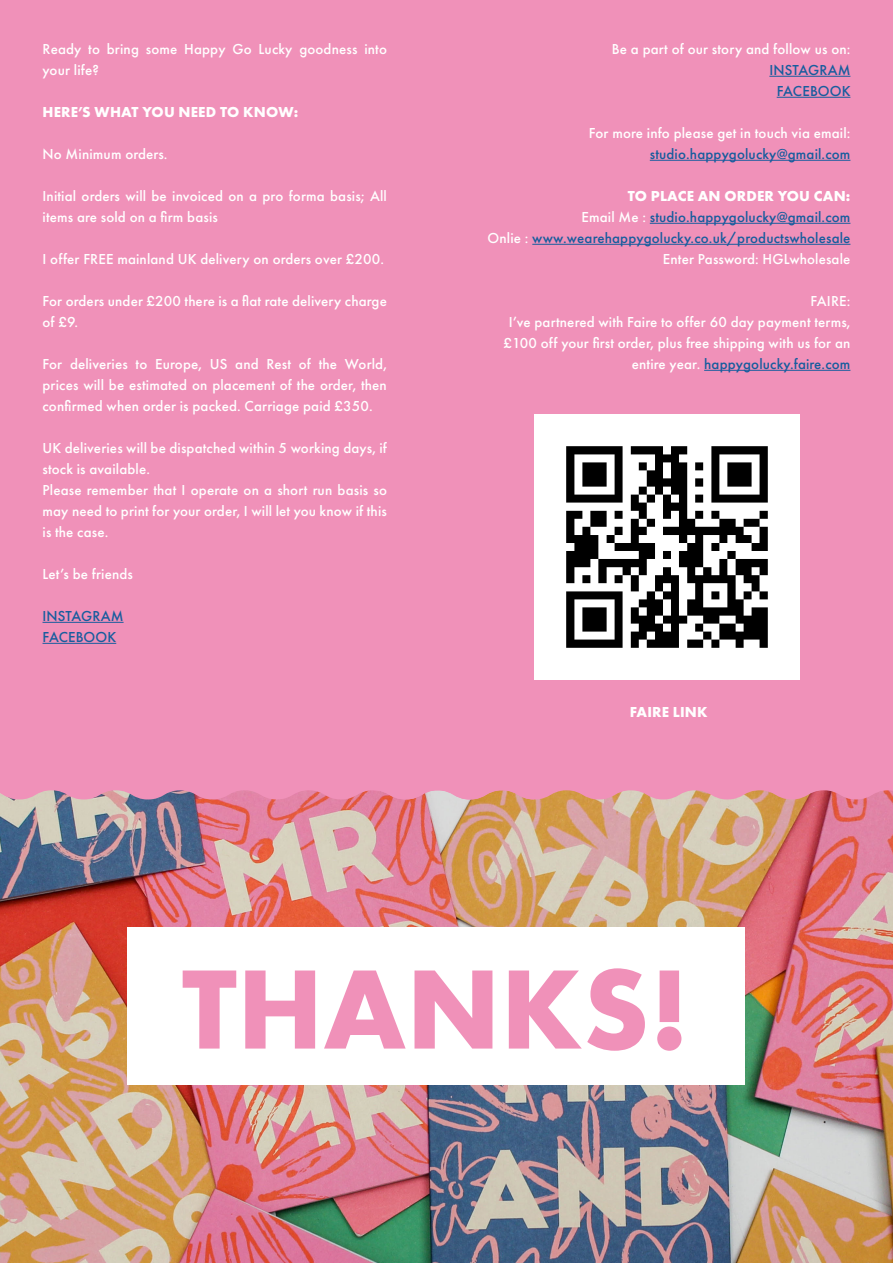
<style>
.page{position:relative;width:893px;height:1263px;background:#fff}
.page>*{position:absolute;margin:0;border:0;box-sizing:border-box;transform-origin:0 0}
.t1{font:700 103.5px "Futura";color:#f091b9}
.t2{font:500 15px/21px "Futura PT";letter-spacing:.01em;color:#fff}
.t3{font:500 15px/21px "Futura PT";letter-spacing:.01em;color:#175d9e;text-align:right}
.t4{font:700 15px "Futura PT";letter-spacing:.01em;color:#fff}
.s1{color:#fff}
.s2{color:#175d9e}
</style>
<div class="page">
<img style="left:0;top:799px;width:893px;height:464px">
<div style="left:127px;top:927px;width:617px;height:157px;background:#fff"></div>
<div style="left:0;top:0;width:893px;height:783px;background:#f091b9"></div>
<svg style="left:536px;top:783px;width:357px;height:16px;background:#e892a6"></svg>
<svg style="left:0;top:783px;width:536px;height:16px;background:#e491b0"></svg>
<hr style="left:43px;top:622px;width:81px;height:1px;background:#175d9e">
<hr style="left:43px;top:643px;width:73px;height:1px;background:#175d9e">
<hr style="left:769px;top:76px;width:81px;height:1px;background:#175d9e">
<hr style="left:777px;top:97px;width:73px;height:1px;background:#175d9e">
<hr style="left:650px;top:160px;width:200px;height:1px;background:#175d9e">
<hr style="left:650px;top:223px;width:200px;height:1px;background:#175d9e">
<hr style="left:532px;top:244px;width:318px;height:1px;background:#175d9e">
<hr style="left:704px;top:370px;width:146px;height:1px;background:#175d9e">
<img style="left:534px;top:414px;width:265px;height:266px">
<p class="t2" style="left:43px;top:38px;width:346px">Ready to bring some Happy Go Lucky goodness into your life?</p>
<p class="t4" style="left:43px;top:102px;width:257px">HERE’S WHAT YOU NEED TO KNOW:</p>
<p class="t2" style="left:43px;top:143px;width:127px">No Minimum orders.</p>
<p class="t2" style="left:43px;top:185px;width:346px">Initial orders will be invoiced on a pro forma basis; All items are sold on a firm basis</p>
<p class="t2" style="left:43px;top:248px;width:343px">I offer FREE mainland UK delivery on orders over £200.</p>
<p class="t2" style="left:43px;top:290px;width:346px">For orders under £200 there is a flat rate delivery charge of £9.</p>
<p class="t2" style="left:43px;top:353px;width:346px;text-align:justify">For deliveries to Europe, US and Rest of the World, prices will be estimated on placement of the order, then confirmed when order is packed. Carriage paid £350.</p>
<p class="t2" style="left:43px;top:437px;width:346px">UK deliveries will be dispatched within 5 working days, if stock is available.</p>
<p class="t2" style="left:43px;top:479px;width:346px;text-align:justify">Please remember that I operate on a short run basis so may need to print for your order, I will let you know if this is the case.</p>
<p class="t2" style="left:43px;top:563px;width:92px">Let’s be friends</p>
<p class="t3" style="left:43px;top:605px;width:83px">INSTAGRAM</p>
<p class="t3" style="left:43px;top:626px;width:75px">FACEBOOK</p>
<p class="t2" style="left:612px;top:38px;width:240px">Be a part of our story and follow us on:</p>
<p class="t3" style="left:769px;top:59px;width:83px">INSTAGRAM</p>
<p class="t3" style="left:777px;top:80px;width:75px">FACEBOOK</p>
<p class="t2" style="left:589px;top:122px;width:263px">For more info please get in touch via email:</p>
<p class="t3" style="left:650px;top:143px;width:202px">studio.happygolucky@gmail.com</p>
<p class="t4" style="left:628px;top:186px;width:224px">TO PLACE AN ORDER YOU CAN:</p>
<p class="t3" style="left:581px;top:206px;width:271px"><span class="s1">Email Me :</span> studio.happygolucky@gmail.com</p>
<p class="t3" style="left:487px;top:227px;width:364px"><span class="s1">Onlie :</span> www.wearehappygolucky.co.uk/productswholesale<br><span class="s1">Enter Password: HGLwholesale</span></p>
<p class="t2" style="left:810px;top:290px;width:41px">FAIRE:</p>
<p class="t2" style="left:504px;top:311px;width:348px;text-align:right">I’ve partnered with Faire to offer 60 day payment terms, £100 off your first order, plus free shipping with us for an entire year. <span class="s2">happygolucky.faire.com</span></p>
<p class="t4" style="left:630px;top:702px;width:79px">FAIRE LINK</p>
<p class="t1" style="left:182px;top:935px;width:509px">THANKS!</p>
</div>
